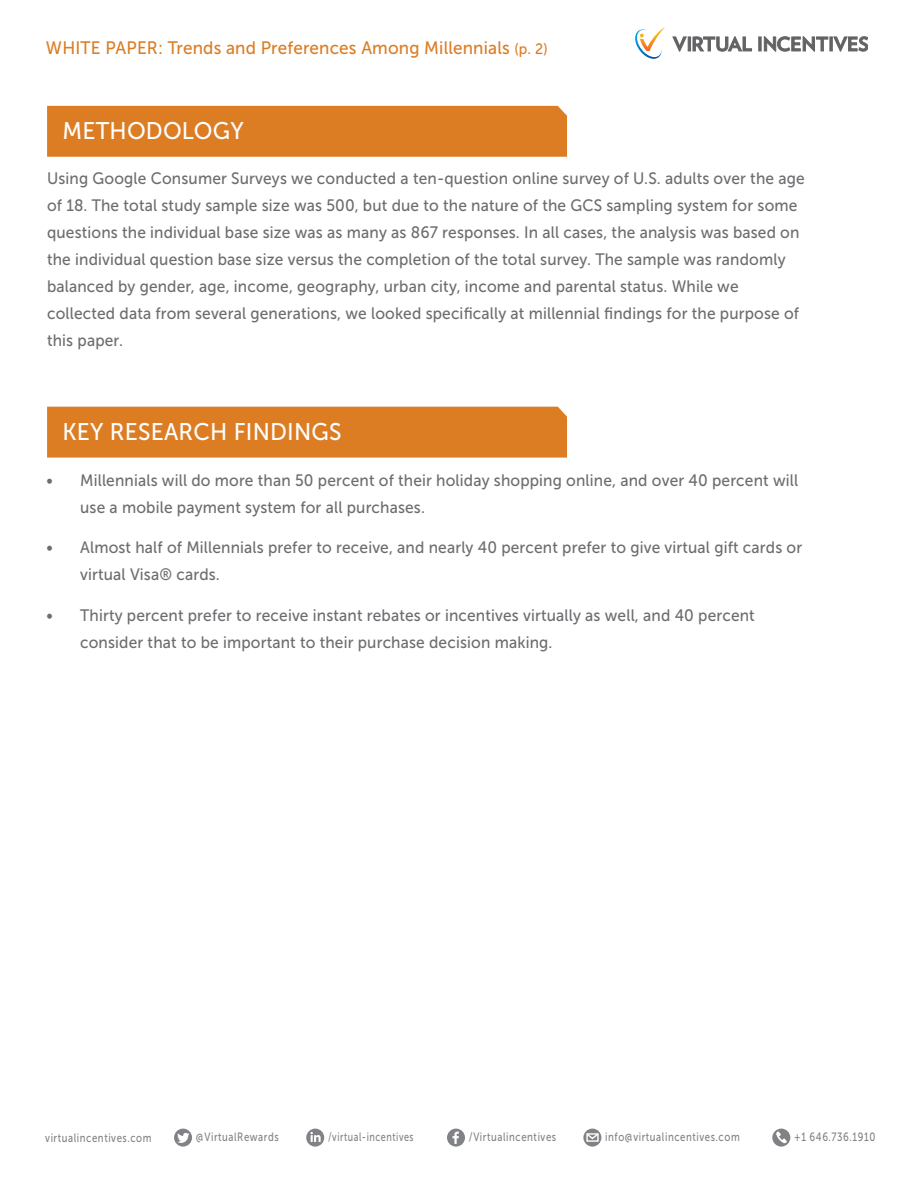
<style>
.page{position:relative;width:918px;height:1188px;background:#fff}
.page>*{position:absolute;margin:0;border:0;box-sizing:border-box;transform-origin:0 0}
.t1{font:24px "Museo Sans 500";letter-spacing:.01em;color:#fff;scale:.95 1}
.t2{font:18px "Museo Sans 500";letter-spacing:.01em;color:#dc7d24;scale:.95 1}
.t3{font:16.5px/27px "Museo Sans 500";letter-spacing:.01em;color:#6c6d70;scale:.94 1}
.t4{font:12px "Museo Sans 500";letter-spacing:.06em;color:#808285;scale:.8 1}
.t5{font:12px "Museo Sans 500";letter-spacing:.06em;color:#808285;scale:.75 1}
.s1{font-size:15px}
</style>
<div class="page">
<div style="left:47px;top:106px;width:520px;height:51px;background:#dc7d24"></div>
<svg style="left:673px;top:37px;width:13px;height:14px"></svg>
<hr style="left:688px;top:37px;width:3px;height:14px;background:#636366">
<svg style="left:693px;top:37px;width:59px;height:14px"></svg>
<svg style="left:759px;top:37px;width:109px;height:14px"></svg>
<svg style="left:635px;top:27px;width:30px;height:32px"></svg>
<svg style="left:447px;top:1129px;width:18px;height:18px"></svg>
<svg style="left:174px;top:1129px;width:18px;height:18px"></svg>
<svg style="left:306px;top:1129px;width:18px;height:18px"></svg>
<div style="left:583px;top:1129px;width:18px;height:18px;background:#808285;border-radius:50%"></div>
<div style="left:586px;top:1133px;width:13px;height:9px;border:1px solid #fff"></div>
<svg style="left:586px;top:1132px;width:14px;height:8px"></svg>
<div style="left:772px;top:1129px;width:18px;height:18px;background:#808285;border-radius:50%"></div>
<svg style="left:776px;top:1131px;width:11px;height:12px"></svg>
<div style="left:47px;top:407px;width:520px;height:51px;background:#dc7d24"></div>
<p class="t2" style="left:46px;top:38px;width:530px">WHITE PAPER: Trends and Preferences Among Millennials <span class="s1">(p. 2)</span></p>
<p class="t1" style="left:63px;top:118px;width:192px">METHODOLOGY</p>
<p class="t3" style="left:47px;top:165px;width:808px">Using Google Consumer Surveys we conducted a ten-question online survey of U.S. adults over the age of 18. The total study sample size was 500, but due to the nature of the GCS sampling system for some questions the individual base size was as many as 867 responses. In all cases, the analysis was based on the individual question base size versus the completion of the total survey. The sample was randomly balanced by gender, age, income, geography, urban city, income and parental status. While we collected data from several generations, we looked specifically at millennial findings for the purpose of this paper.</p>
<p class="t1" style="left:63px;top:418px;width:295px">KEY RESEARCH FINDINGS</p>
<p class="t3" style="left:80px;top:467px;width:765px;text-indent:-34px">• Millennials will do more than 50 percent of their holiday shopping online, and over 40 percent will use a mobile payment system for all purchases.</p>
<p class="t3" style="left:80px;top:534px;width:770px;text-indent:-34px">• Almost half of Millennials prefer to receive, and nearly 40 percent prefer to give virtual gift cards or virtual Visa® cards.</p>
<p class="t3" style="left:80px;top:602px;width:719px;text-indent:-34px">• Thirty percent prefer to receive instant rebates or incentives virtually as well, and 40 percent consider that to be important to their purchase decision making.</p>
<p class="t4" style="left:45px;top:1131px;width:134px">virtualincentives.com</p>
<p class="t4" style="left:196px;top:1131px;width:105px">@VirtualRewards</p>
<p class="t5" style="left:328px;top:1131px;width:115px">/virtual-incentives</p>
<p class="t4" style="left:469px;top:1131px;width:111px">/Virtualincentives</p>
<p class="t4" style="left:605px;top:1131px;width:170px">info@virtualincentives.com</p>
<p class="t4" style="left:794px;top:1131px;width:103px">+1 646.736.1910</p>
</div>
